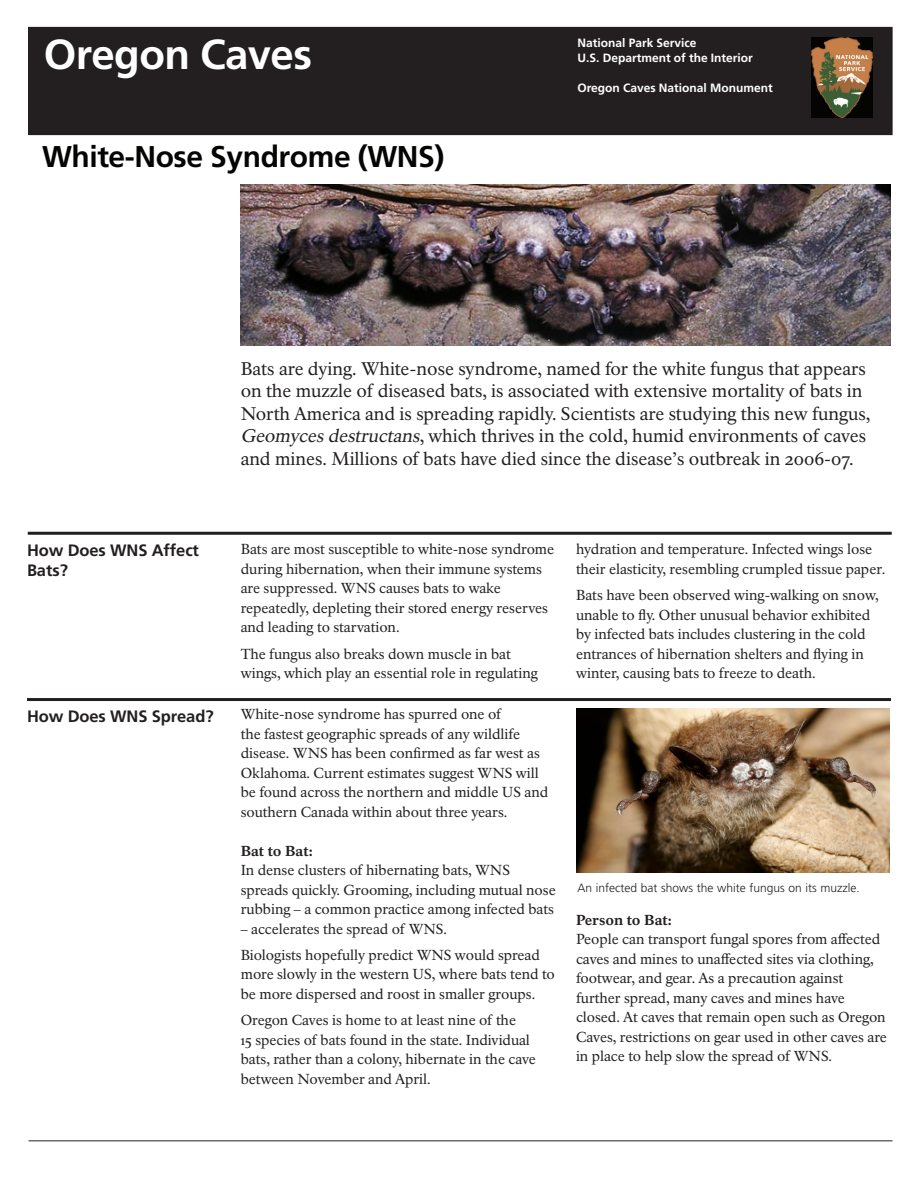
<style>
.page{position:relative;width:918px;height:1188px;background:#fff}
.page>*{position:absolute;margin:0;border:0;box-sizing:border-box;transform-origin:0 0}
.Black-band_site_name{font:700 42px "Frutiger LT Std";letter-spacing:-.015em;color:#fff}
.Site_Bulletin_Title{font:700 30px "Frutiger LT Std";letter-spacing:-.015em;color:#040503}
.Introduction-text{font:18px/22.5px "NPS Rawlinson OT Old";color:#231f20}
.Head-A{font:700 16.5px/19.5px "Frutiger LT Std";letter-spacing:-.005em;color:#231f20}
.Text{font:14.25px/19.5px "NPS Rawlinson OT Old";color:#231f20}
.Text-2{font:800 14.25px "NPS Rawlinson OT Old";letter-spacing:-.01em;color:#231f20}
.Black-band__DOI_NPS{font:700 12px "Frutiger LT Std";color:#fff}
.t1{font:300 12px "Frutiger LT Std";color:#231f20}
.s1{font-style:italic}
</style>
<div class="page">
<img style="left:241px;top:185px;width:650px;height:161px">
<div style="left:29px;top:27px;width:863px;height:108px;background:#231f20"></div>
<hr style="left:28px;top:532px;width:864px;height:3px;background:#231f20">
<hr style="left:27px;top:698px;width:864px;height:3px;background:#231f20">
<img style="left:576px;top:708px;width:314px;height:165px">
<hr style="left:28px;top:1140px;width:864px;height:1px;background:#231f20">
<img style="left:812px;top:38px;width:60px;height:79px">
<p class="Black-band_site_name" style="left:44px;top:30px;width:270px">Oregon Caves</p>
<p class="Black-band__DOI_NPS" style="left:578px;top:36px;width:121px">National Park Service</p>
<p class="Black-band__DOI_NPS" style="left:578px;top:51px;width:177px">U.S. Department of the Interior</p>
<p class="Black-band__DOI_NPS" style="left:578px;top:81px;width:197px">Oregon Caves National Monument</p>
<p class="Site_Bulletin_Title" style="left:42px;top:139px;width:404px">White-Nose Syndrome (WNS)</p>
<p class="Head-A" style="left:27px;top:541px;width:173px">How Does WNS Affect<br>Bats?</p>
<p class="Introduction-text" style="left:241px;top:357px;width:631px">Bats are dying. White-nose syndrome, named for the white fungus that appears on the muzzle of diseased bats, is associated with extensive mortality of bats in North America and is spreading rapidly. Scientists are studying this new fungus, <span class="s1">Geomyces destructans</span>, which thrives in the cold, humid environments of caves and mines. Millions of bats have died since the disease’s outbreak in 2006-07.</p>
<p class="Text" style="left:241px;top:540px;width:315px">Bats are most susceptible to white-nose syndrome during hibernation, when their immune systems are suppressed. WNS causes bats to wake repeatedly, depleting their stored energy reserves and leading to starvation.</p>
<p class="Text" style="left:241px;top:644px;width:299px">The fungus also breaks down muscle in bat wings, which play an essential role in regulating</p>
<p class="Text" style="left:576px;top:540px;width:311px">hydration and temperature. Infected wings lose their elasticity, resembling crumpled tissue paper.</p>
<p class="Text" style="left:576px;top:586px;width:304px">Bats have been observed wing-walking on snow, unable to fly. Other unusual behavior exhibited by infected bats includes clustering in the cold entrances of hibernation shelters and flying in winter, causing bats to freeze to death.</p>
<p class="Head-A" style="left:27px;top:707px;width:188px">How Does WNS Spread?</p>
<p class="Text" style="left:241px;top:705px;width:309px">White-nose syndrome has spurred one of<br>the fastest geographic spreads of any wildlife disease. WNS has been confirmed as far west as Oklahoma. Current estimates suggest WNS will be found across the northern and middle US and southern Canada within about three years.</p>
<p class="Text-2" style="left:241px;top:842px;width:74px">Bat to Bat:</p>
<p class="Text" style="left:241px;top:861px;width:317px">In dense clusters of hibernating bats, WNS spreads quickly. Grooming, including mutual nose rubbing – a common practice among infected bats</p>
<p class="Text" style="left:241px;top:919px;width:208px">– accelerates the spread of WNS.</p>
<p class="Text" style="left:241px;top:945px;width:316px">Biologists hopefully predict WNS would spread more slowly in the western US, where bats tend to be more dispersed and roost in smaller groups.</p>
<p class="Text" style="left:241px;top:1011px;width:297px">Oregon Caves is home to at least nine of the<br>15 species of bats found in the state. Individual bats, rather than a colony, hibernate in the cave between November and April.</p>
<p class="t1" style="left:578px;top:882px;width:284px">An infected bat shows the white fungus on its muzzle.</p>
<p class="Text-2" style="left:576px;top:911px;width:98px">Person to Bat:</p>
<p class="Text" style="left:576px;top:930px;width:312px">People can transport fungal spores from affected caves and mines to unaffected sites via clothing, footwear, and gear. As a precaution against further spread, many caves and mines have closed. At caves that remain open such as Oregon Caves, restrictions on gear used in other caves are in place to help slow the spread of WNS.</p>
</div>
